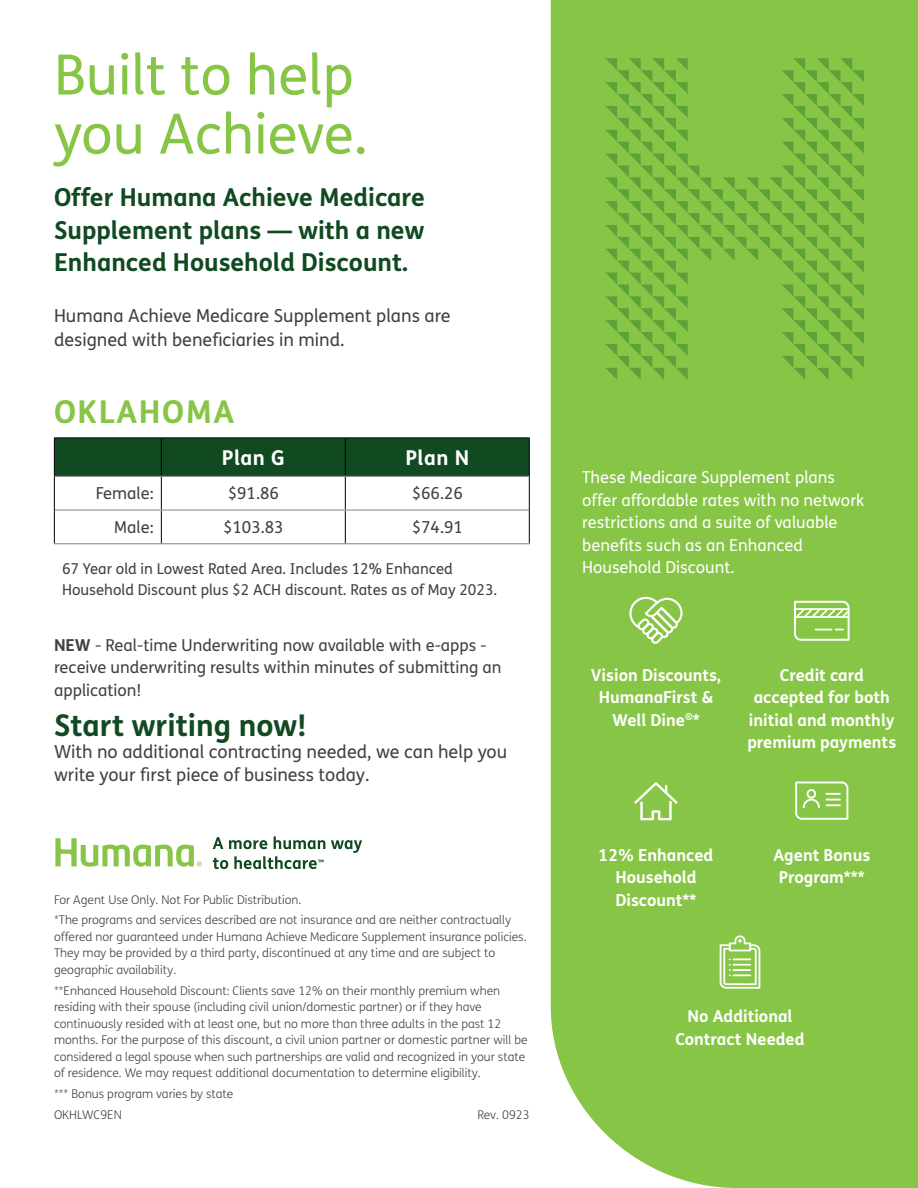
<style>
.page{position:relative;width:918px;height:1188px;background:#fff}
.page>*{position:absolute;margin:0;border:0;box-sizing:border-box;transform-origin:0 0}
.t1{font:55.5px/59.1px "FS Humana";color:#87c546}
.t2{font:700 31.5px "FS Humana";letter-spacing:.05em;color:#87c546}
.t3{font:700 30px "FS Humana";color:#114a21}
.t4{font:700 24.75px/32.4px "FS Humana";color:#114a21;text-align:justify}
.t5{font:700 20.55px "FS Humana";letter-spacing:.025em;color:#fff}
.t6{font:18px/24px "FS Humana";color:#414042}
.t7{font:700 16.5px/22.5px "FS Humana";color:#fff;text-align:center}
.t8{font:16.5px/22.5px "FS Humana";color:#414042}
.t9{font:16.5px/22.5px "FS Humana";color:#fff}
.t10{font:15px/21px "FS Humana";color:#414042}
.t11{font:300 12px/16.5px "FS Humana";color:#414042}
.s1{font-weight:700}
</style>
<div class="page">
<div style="left:551px;top:0;width:367px;height:1188px;background:#87c546"></div>
<div style="left:55px;top:439px;width:474px;height:37px;background:#114a21"></div>
<hr style="left:54px;top:438px;width:107px;height:1px;background:#000">
<hr style="left:54px;top:438px;width:1px;height:38px;background:#000">
<hr style="left:161px;top:438px;width:184px;height:1px;background:#000">
<hr style="left:161px;top:438px;width:1px;height:38px;background:#000">
<hr style="left:345px;top:438px;width:185px;height:1px;background:#000">
<hr style="left:345px;top:438px;width:1px;height:38px;background:#000">
<hr style="left:529px;top:438px;width:1px;height:38px;background:#000">
<hr style="left:54px;top:476px;width:1px;height:34px;background:#000">
<hr style="left:161px;top:477px;width:1px;height:33px;background:#000">
<hr style="left:345px;top:477px;width:1px;height:33px;background:#000">
<hr style="left:529px;top:476px;width:1px;height:34px;background:#000">
<hr style="left:54px;top:510px;width:1px;height:33px;background:#000">
<hr style="left:161px;top:510px;width:1px;height:33px;background:#000">
<hr style="left:345px;top:510px;width:1px;height:33px;background:#000">
<hr style="left:529px;top:510px;width:1px;height:33px;background:#000">
<hr style="left:55px;top:476px;width:106px;height:1px;background:#818285">
<hr style="left:161px;top:476px;width:184px;height:1px;background:#818285">
<hr style="left:345px;top:476px;width:184px;height:1px;background:#818285">
<hr style="left:55px;top:510px;width:106px;height:1px;background:#818285">
<hr style="left:161px;top:510px;width:184px;height:1px;background:#818285">
<hr style="left:345px;top:510px;width:184px;height:1px;background:#818285">
<hr style="left:54px;top:543px;width:107px;height:1px;background:#818285">
<hr style="left:161px;top:543px;width:184px;height:1px;background:#818285">
<hr style="left:345px;top:543px;width:185px;height:1px;background:#818285">
<svg style="left:605px;top:58px;width:259px;height:322px;background:#7fbe43"></svg>
<svg style="left:629px;top:597px;width:54px;height:47px"></svg>
<svg style="left:720px;top:935px;width:40px;height:54px"></svg>
<svg style="left:795px;top:782px;width:53px;height:38px;background:#a2d270"></svg>
<svg style="left:634px;top:782px;width:44px;height:38px;background:#9ed06a"></svg>
<svg style="left:794px;top:601px;width:57px;height:40px"></svg>
<svg style="left:213px;top:837px;width:10px;height:12px"></svg>
<svg style="left:229px;top:840px;width:38px;height:9px"></svg>
<svg style="left:274px;top:836px;width:51px;height:13px"></svg>
<svg style="left:331px;top:840px;width:31px;height:13px"></svg>
<svg style="left:213px;top:858px;width:15px;height:11px"></svg>
<svg style="left:234px;top:856px;width:90px;height:13px"></svg>
<svg style="left:55px;top:838px;width:147px;height:29px"></svg>
<h1 class="t1" style="left:54px;top:44px;width:315px">Built to help you Achieve.</h1>
<h3 class="t4" style="left:54px;top:180px;width:372px">Offer Humana Achieve Medicare Supplement plans — with a new Enhanced Household Discount.</h3>
<h3 class="t6" style="left:54px;top:303px;width:398px">Humana Achieve Medicare Supplement plans are designed with beneficiaries in mind.</h3>
<h2 class="t2" style="left:54px;top:388px;width:182px">OKLAHOMA</h2>
<h3 class="t5" style="left:222px;top:442px;width:65px">Plan G</h3>
<h3 class="t5" style="left:405px;top:442px;width:65px">Plan N</h3>
<h3 class="t8" style="left:96px;top:482px;width:59px">Female:</h3>
<h3 class="t8" style="left:228px;top:482px;width:53px">$91.86</h3>
<h3 class="t8" style="left:412px;top:482px;width:53px">$66.26</h3>
<h3 class="t8" style="left:114px;top:516px;width:41px">Male:</h3>
<h3 class="t8" style="left:223px;top:516px;width:62px">$103.83</h3>
<h3 class="t8" style="left:412px;top:516px;width:53px">$74.91</h3>
<p class="t10" style="left:62px;top:558px;width:437px">67 Year old in Lowest Rated Area. Includes 12% Enhanced<br>Household Discount plus $2 ACH discount. Rates as of May 2023.</p>
<h3 class="t8" style="left:54px;top:633px;width:449px"><span class="s1">NEW</span> - Real-time Underwriting now available with e-apps - receive underwriting results within minutes of submitting an application!</h3>
<h3 class="t3" style="left:54px;top:702px;width:254px">Start writing now!</h3>
<h3 class="t6" style="left:54px;top:740px;width:455px;line-height:22.5px">With no additional contracting needed, we can help you write your first piece of business today.</h3>
<p class="t11" style="left:54px;top:889px;width:459px;line-height:20.9px">For Agent Use Only. Not For Public Distribution.<br>*The programs and services described are not insurance and are neither contractually</p>
<p class="t11" style="left:54px;top:928px;width:474px">offered nor guaranteed under Humana Achieve Medicare Supplement insurance policies.<br>They may be provided by a third party, discontinued at any time and are subject to geographic availability.</p>
<p class="t11" style="left:54px;top:982px;width:475px">**Enhanced Household Discount: Clients save 12% on their monthly premium when residing with their spouse (including civil union/domestic partner) or if they have continuously resided with at least one, but no more than three adults in the past 12 months. For the purpose of this discount, a civil union partner or domestic partner will be considered a legal spouse when such partnerships are valid and recognized in your state of residence. We may request additional documentation to determine eligibility.</p>
<p class="t11" style="left:54px;top:1083px;width:181px;line-height:20.9px">*** Bonus program varies by state<br>OKHLWC9EN</p>
<p class="t11" style="left:477px;top:1106px;width:54px">Rev. 0923</p>
<h3 class="t9" style="left:582px;top:466px;width:284px">These Medicare Supplement plans offer affordable rates with no network restrictions and a suite of valuable benefits such as an Enhanced<br>Household Discount.</h3>
<h3 class="t7" style="left:591px;top:663px;width:132px">Vision Discounts,<br>HumanaFirst &amp;<br>Well Dine<sup>®</sup>*</h3>
<h3 class="t7" style="left:747px;top:663px;width:150px">Credit card accepted for both initial and monthly premium payments</h3>
<h3 class="t7" style="left:599px;top:843px;width:116px">12% Enhanced<br>Household<br>Discount**</h3>
<h3 class="t7" style="left:773px;top:843px;width:98px">Agent Bonus<br>Program***</h3>
<h3 class="t7" style="left:675px;top:1004px;width:131px">No Additional<br>Contract Needed</h3>
</div>
